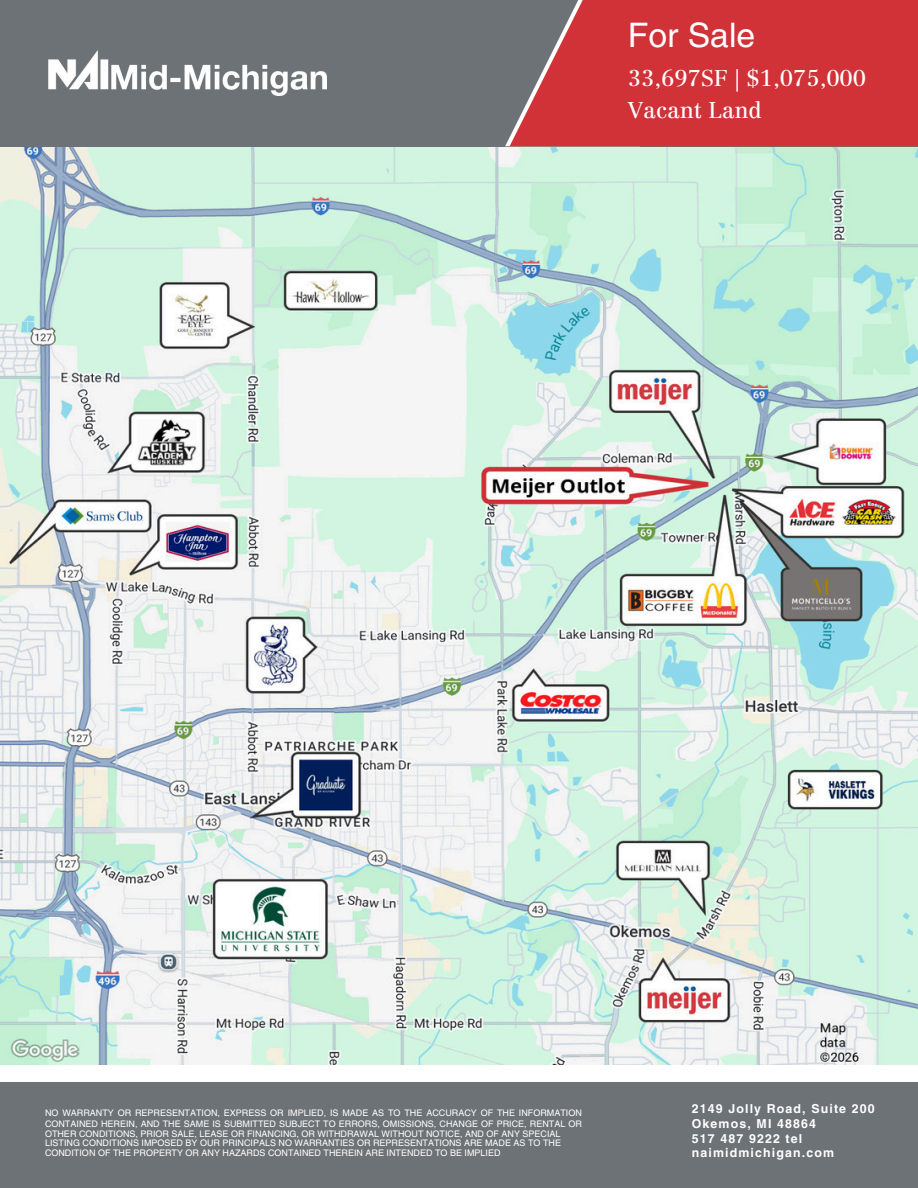
<style>
.page{position:relative;width:918px;height:1188px;background:#fff}
.page>*{position:absolute;margin:0;border:0;box-sizing:border-box;transform-origin:0 0}
.t1{font:33.75px "Helvetica LT Pro";color:#fff}
.t2{font:22.5px/31.5px "Centennial LT Std";color:#fff}
.t3{font:700 12.3px/14.7px "Helvetica LT Pro";letter-spacing:.09em;color:#fff}
.t4{font:9px/10.2px "Helvetica LT Pro";color:#fff;text-align:justify}
</style>
<div class="page">
<div style="left:0;top:1082px;width:918px;height:106px;background:#6d7276"></div>
<img style="left:0;top:146px;width:918px;height:918px">
<div style="left:0;top:0;width:918px;height:146px;background:#6d7276"></div>
<img style="left:48px;top:51px;width:278px;height:45px">
<div style="left:510px;top:0;width:408px;height:146px;background:#d03238"></div>
<h3 class="t1" style="left:628px;top:23px;width:129px">For Sale</h3>
<h3 class="t2" style="left:628px;top:65px;width:240px">33,697SF | $1,075,000<br>Vacant Land</h3>
<p class="t4" style="left:45px;top:1109px;width:538px">NO WARRANTY OR REPRESENTATION, EXPRESS OR IMPLIED, IS MADE AS TO THE ACCURACY OF THE INFORMATION CONTAINED HEREIN, AND THE SAME IS SUBMITTED SUBJECT TO ERRORS, OMISSIONS, CHANGE OF PRICE, RENTAL OR OTHER CONDITIONS, PRIOR SALE, LEASE OR FINANCING, OR WITHDRAWAL WITHOUT NOTICE, AND OF ANY SPECIAL</p>
<p class="t4" style="left:45px;top:1138px;width:518px">LISTING CONDITIONS IMPOSED BY OUR PRINCIPALS NO WARRANTIES OR REPRESENTATIONS ARE MADE AS TO THE</p>
<p class="t4" style="left:45px;top:1148px;width:457px">CONDITION OF THE PROPERTY OR ANY HAZARDS CONTAINED THEREIN ARE INTENDED TO BE IMPLIED</p>
<h4 class="t3" style="left:692px;top:1103px;width:184px">2149 Jolly Road, Suite 200<br>Okemos, MI 48864<br>517 487 9222 tel naimidmichigan.com</h4>
</div>
